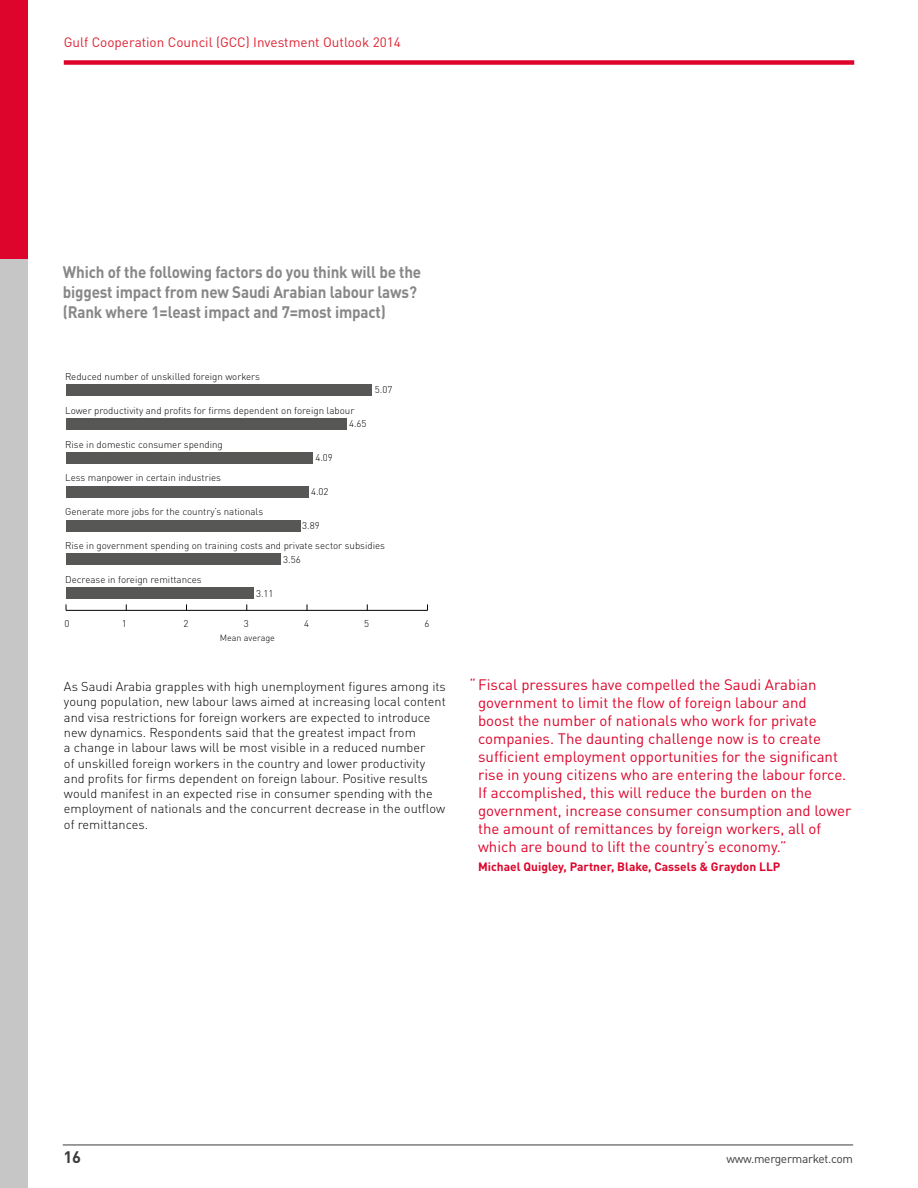
<style>
.page{position:relative;width:918px;height:1188px;background:#fff}
.page>*{position:absolute;margin:0;border:0;box-sizing:border-box;transform-origin:0 0}
.t1{font:700 16.5px/19.8px "DINOT";letter-spacing:-.01em;color:#878787;scale:.92 1}
.t2{font:700 16.5px "DINOT";color:#3c3c3b}
.t3{font:15px/18px "DINOT";color:#dd052b}
.t4{font:13.5px "DINOT";color:#df2232}
.t5{font:300 12.75px/15.3px "DINOT";color:#000}
.t6{font:700 12px "DINOT";color:#dd052b}
.t7{font:12px "DINOT";letter-spacing:-.025em;color:#3c3c3b}
.t8{font:300 9.75px "DINOT";color:#000}
.t9{font:300 9px "DINOT";color:#000}
</style>
<div class="page">
<div style="left:0;top:0;width:28px;height:259px;background:#dd052b"></div>
<div style="left:0;top:259px;width:28px;height:929px;background:#c6c6c6"></div>
<div style="left:64px;top:60px;width:790px;height:5px;background:#dd052b"></div>
<hr style="left:63px;top:1145px;width:790px;height:1px;background:#3c3c3b">
<hr style="left:66px;top:610px;width:362px;height:1px;background:#000">
<div style="left:66px;top:384px;width:305px;height:12px;background:#575756"></div>
<div style="left:66px;top:418px;width:280px;height:12px;background:#575756"></div>
<div style="left:66px;top:452px;width:246px;height:12px;background:#575756"></div>
<div style="left:66px;top:486px;width:242px;height:12px;background:#575756"></div>
<div style="left:66px;top:520px;width:234px;height:11px;background:#575756"></div>
<div style="left:66px;top:554px;width:215px;height:11px;background:#575756"></div>
<div style="left:66px;top:587px;width:187px;height:12px;background:#575756"></div>
<p class="t4" style="left:64px;top:34px;width:339px">Gulf Cooperation Council (GCC) Investment Outlook 2014</p>
<p class="t1" style="left:63px;top:262px;width:391px">Which of the following factors do you think will be the biggest impact from new Saudi Arabian labour laws? (Rank where 1=least impact and 7=most impact)</p>
<p class="t8" style="left:65px;top:370px;width:196px">Reduced number of unskilled foreign workers</p>
<p class="t8" style="left:65px;top:404px;width:291px">Lower productivity and profits for firms dependent on foreign labour</p>
<p class="t8" style="left:65px;top:438px;width:159px">Rise in domestic consumer spending</p>
<p class="t8" style="left:65px;top:472px;width:157px">Less manpower in certain industries</p>
<p class="t8" style="left:65px;top:506px;width:200px">Generate more jobs for the country’s nationals</p>
<p class="t8" style="left:315px;top:451px;width:19px">4.09</p>
<p class="t8" style="left:311px;top:485px;width:19px">4.02</p>
<p class="t8" style="left:302px;top:519px;width:19px">3.89</p>
<p class="t8" style="left:349px;top:417px;width:19px">4.65</p>
<p class="t8" style="left:375px;top:384px;width:19px">5.07</p>
<p class="t8" style="left:65px;top:540px;width:321px">Rise in government spending on training costs and private sector subsidies</p>
<p class="t8" style="left:65px;top:574px;width:138px">Decrease in foreign remittances</p>
<p class="t8" style="left:283px;top:553px;width:19px">3.56</p>
<p class="t8" style="left:256px;top:587px;width:19px">3.11</p>
<p class="t9" style="left:220px;top:632px;width:57px">Mean average</p>
<p class="t8" style="left:65px;top:617px;width:7px">0</p>
<p class="t8" style="left:122px;top:617px;width:7px">1</p>
<p class="t8" style="left:184px;top:617px;width:7px">2</p>
<p class="t8" style="left:244px;top:617px;width:7px">3</p>
<p class="t8" style="left:304px;top:617px;width:7px">4</p>
<p class="t8" style="left:364px;top:617px;width:7px">5</p>
<p class="t8" style="left:425px;top:617px;width:7px">6</p>
<p class="t5" style="left:64px;top:679px;width:383px">As Saudi Arabia grapples with high unemployment figures among its young population, new labour laws aimed at increasing local content and visa restrictions for foreign workers are expected to introduce new dynamics. Respondents said that the greatest impact from<br>a change in labour laws will be most visible in a reduced number<br>of unskilled foreign workers in the country and lower productivity and profits for firms dependent on foreign labour. Positive results would manifest in an expected rise in consumer spending with the employment of nationals and the concurrent decrease in the outflow of remittances.</p>
<p class="t3" style="left:478px;top:675px;width:375px;text-indent:-9px">“Fiscal pressures have compelled the Saudi Arabian government to limit the flow of foreign labour and<br>boost the number of nationals who work for private companies. The daunting challenge now is to create sufficient employment opportunities for the significant rise in young citizens who are entering the labour force.<br>If accomplished, this will reduce the burden on the government, increase consumer consumption and lower the amount of remittances by foreign workers, all of which are bound to lift the country’s economy.”</p>
<p class="t6" style="left:478px;top:859px;width:304px">Michael Quigley, Partner, Blake, Cassels &amp; Graydon LLP</p>
<p class="t2" style="left:63px;top:1146px;width:19px">16</p>
<p class="t7" style="left:726px;top:1151px;width:128px">www.mergermarket.com</p>
</div>
